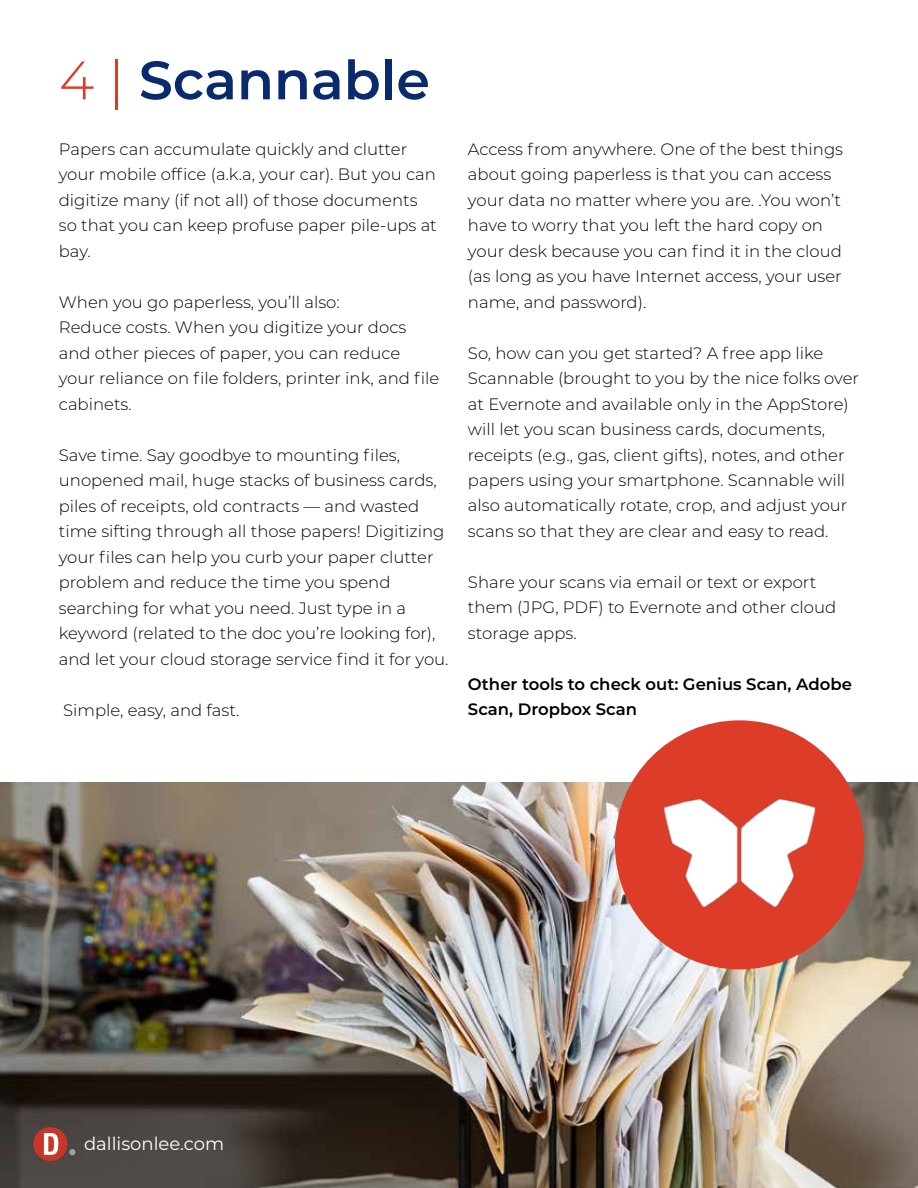
<style>
.page{position:relative;width:918px;height:1188px;background:#fff}
.page>*{position:absolute;margin:0;border:0;box-sizing:border-box;transform-origin:0 0}
.t1{font:600 54px "Montserrat";color:#092a6d}
.t2{font:18px "Montserrat";color:#fff}
.t3{font:300 16.5px/25.5px "Montserrat";color:#000}
.t4{font:600 16.5px/25.5px "Montserrat";color:#000}
.s1{font-weight:300;color:#dd3c29}
</style>
<div class="page">
<img style="left:0;top:782px;width:918px;height:406px">
<div style="left:615px;top:720px;width:249px;height:249px;background:#dd3c29;border-radius:50%"></div>
<div style="left:33px;top:1127px;width:34px;height:34px;background:#ca3625;border-radius:50%"></div>
<svg style="left:44px;top:1133px;width:14px;height:22px"></svg>
<svg style="left:69px;top:1149px;width:6px;height:6px"></svg>
<img style="left:639px;top:798px;width:201px;height:130px">
<h1 class="t1" style="left:59px;top:42px;width:372px"><span class="s1">4 |</span> Scannable</h1>
<p class="t3" style="left:59px;top:136px;width:380px">Papers can accumulate quickly and clutter your mobile office (a.k.a, your car). But you can digitize many (if not all) of those documents so that you can keep profuse paper pile-ups at bay.</p>
<p class="t3" style="left:59px;top:289px;width:382px">When you go paperless, you’ll also:<br>Reduce costs. When you digitize your docs and other pieces of paper, you can reduce your reliance on file folders, printer ink, and file cabinets.</p>
<p class="t3" style="left:59px;top:442px;width:391px">Save time. Say goodbye to mounting files, unopened mail, huge stacks of business cards, piles of receipts, old contracts — and wasted time sifting through all those papers! Digitizing your files can help you curb your paper clutter problem and reduce the time you spend searching for what you need. Just type in a keyword (related to the doc you’re looking for), and let your cloud storage service find it for you.</p>
<p class="t3" style="left:63px;top:696px;width:178px">Simple, easy, and fast.</p>
<p class="t3" style="left:468px;top:135px;width:377px">Access from anywhere. One of the best things about going paperless is that you can access your data no matter where you are. .You won’t have to worry that you left the hard copy on your desk because you can find it in the cloud (as long as you have Internet access, your user name, and password).</p>
<p class="t3" style="left:468px;top:339px;width:393px">So, how can you get started? A free app like Scannable (brought to you by the nice folks over at Evernote and available only in the AppStore) will let you scan business cards, documents, receipts (e.g., gas, client gifts), notes, and other papers using your smartphone. Scannable will also automatically rotate, crop, and adjust your scans so that they are clear and easy to read.</p>
<p class="t3" style="left:468px;top:569px;width:370px">Share your scans via email or text or export them (JPG, PDF) to Evernote and other cloud storage apps.</p>
<p class="t4" style="left:468px;top:671px;width:386px">Other tools to check out: Genius Scan, Adobe<br>Scan, Dropbox Scan</p>
<p class="t2" style="left:84px;top:1132px;width:142px">dallisonlee.com</p>
</div>
